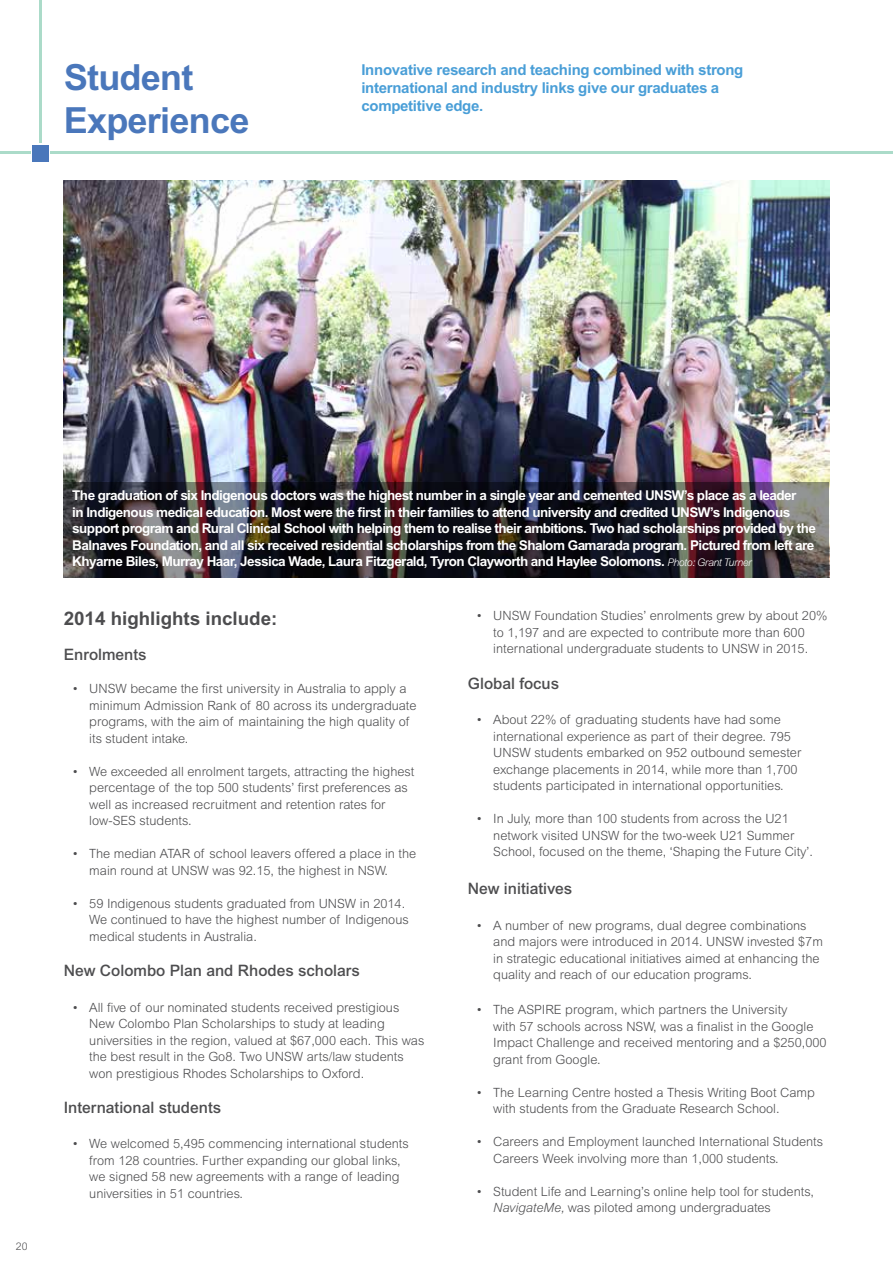
<style>
.page{position:relative;width:893px;height:1263px;background:#fff}
.page>*{position:absolute;margin:0;border:0;box-sizing:border-box;transform-origin:0 0}
.t1{font:700 36px/43.2px "Arial MT Std";letter-spacing:-.02em;color:#4a77bb}
.t2{font:700 18.75px "Arial MT Std";color:#4d4d4f}
.t3{font:500 15.75px "Arial MT Std";color:#4d4d4f}
.t4{font:700 15px/18px "Arial MT Std";letter-spacing:-.02em;color:#499ed7}
.t5{font:700 13.5px/16.5px "Arial MT Std";letter-spacing:-.04em;color:#fff}
.t6{font:300 12.75px/16.5px "Arial MT Std";color:#4d4d4f}
.t7{font:300 10.5px "Arial MT Std";color:#4d4d4f}
.s1{font-weight:300;font-style:italic;font-size:10.5px}
.s2{font-style:italic}
</style>
<div class="page">
<hr style="left:50px;top:152px;width:843px;height:2px;background:#abdbc9">
<div style="left:32px;top:145px;width:16px;height:16px;background:#4a77bb"></div>
<hr style="left:0;top:152px;width:31px;height:2px;background:#abdbc9">
<hr style="left:39px;top:0;width:3px;height:143px;background:#abdbc9">
<img style="left:64px;top:181px;width:765px;height:301px">
<svg style="left:64px;top:482px;width:765px;height:95px;background:#2a262d"></svg>
<h1 class="t1" style="left:64px;top:55px;width:187px">Student<br>Experience</h1>
<p class="t4" style="left:361px;top:60px;width:384px">Innovative research and teaching combined with strong international and industry links give our graduates a competitive edge.</p>
<p class="t7" style="left:16px;top:1241px;width:13px">20</p>
<p class="t5" style="left:72px;top:487px;width:745px">The graduation of six Indigenous doctors was the highest number in a single year and cemented UNSW’s place as a leader<br>in Indigenous medical education. Most were the first in their families to attend university and credited UNSW’s Indigenous support program and Rural Clinical School with helping them to realise their ambitions. Two had scholarships provided by the Balnaves Foundation, and all six received residential scholarships from the Shalom Gamarada program. Pictured from left are Khyarne Biles, Murray Haar, Jessica Wade, Laura Fitzgerald, Tyron Clayworth and Haylee Solomons. <span class="s1">Photo: Grant Turner</span></p>
<h2 class="t2" style="left:64px;top:607px;width:215px">2014 highlights include:</h2>
<p class="t3" style="left:64px;top:645px;width:84px">Enrolments</p>
<p class="t6" style="left:89px;top:680px;width:329px;text-indent:-17px">• UNSW became the first university in Australia to apply a minimum Admission Rank of 80 across its undergraduate programs, with the aim of maintaining the high quality of its student intake.</p>
<p class="t6" style="left:89px;top:763px;width:327px;text-indent:-17px">• We exceeded all enrolment targets, attracting the highest percentage of the top 500 students’ first preferences as well as increased recruitment and retention rates for low-SES students.</p>
<p class="t6" style="left:89px;top:845px;width:328px;text-indent:-17px">• The median ATAR of school leavers offered a place in the main round at UNSW was 92.15, the highest in NSW.</p>
<p class="t6" style="left:89px;top:895px;width:321px;text-indent:-17px">• 59 Indigenous students graduated from UNSW in 2014.<br>We continued to have the highest number of Indigenous medical students in Australia.</p>
<p class="t3" style="left:64px;top:961px;width:298px">New Colombo Plan and Rhodes scholars</p>
<p class="t6" style="left:89px;top:999px;width:337px;text-indent:-17px">• All five of our nominated students received prestigious New Colombo Plan Scholarships to study at leading universities in the region, valued at $67,000 each. This was the best result in the Go8. Two UNSW arts/law students won prestigious Rhodes Scholarships to Oxford.</p>
<p class="t3" style="left:64px;top:1098px;width:159px">International students</p>
<p class="t6" style="left:89px;top:1136px;width:321px;text-indent:-17px">• We welcomed 5,495 commencing international students from 128 countries. Further expanding our global links, we signed 58 new agreements with a range of leading universities in 51 countries.</p>
<p class="t6" style="left:476px;top:608px;width:353px;text-align:center">• UNSW Foundation Studies’ enrolments grew by about 20% to 1,197 and are expected to contribute more than 600 international undergraduate students to UNSW in 2015.</p>
<p class="t3" style="left:468px;top:674px;width:93px">Global focus</p>
<p class="t6" style="left:493px;top:711px;width:310px;text-indent:-17px">• About 22% of graduating students have had some international experience as part of their degree. 795<br>UNSW students embarked on 952 outbound semester exchange placements in 2014, while more than 1,700 students participated in international opportunities.</p>
<p class="t6" style="left:493px;top:810px;width:321px;text-indent:-17px">• In July, more than 100 students from across the U21 network visited UNSW for the two-week U21 Summer<br>School, focused on the theme, ‘Shaping the Future City’.</p>
<p class="t3" style="left:468px;top:879px;width:106px">New initiatives</p>
<p class="t6" style="left:493px;top:917px;width:331px;text-indent:-17px">• A number of new programs, dual degree combinations and majors were introduced in 2014. UNSW invested $7m in strategic educational initiatives aimed at enhancing the quality and reach of our education programs.</p>
<p class="t6" style="left:493px;top:1002px;width:335px;text-indent:-17px">• The ASPIRE program, which partners the University<br>with 57 schools across NSW, was a finalist in the Google Impact Challenge and received mentoring and a $250,000 grant from Google.</p>
<p class="t6" style="left:493px;top:1084px;width:323px;text-indent:-17px">• The Learning Centre hosted a Thesis Writing Boot Camp with students from the Graduate Research School.</p>
<p class="t6" style="left:493px;top:1134px;width:331px;text-indent:-17px">• Careers and Employment launched International Students<br>Careers Week involving more than 1,000 students.</p>
<p class="t6" style="left:493px;top:1183px;width:322px;text-indent:-17px">• Student Life and Learning’s online help tool for students,<br><span class="s2">NavigateMe,</span> was piloted among undergraduates</p>
</div>
